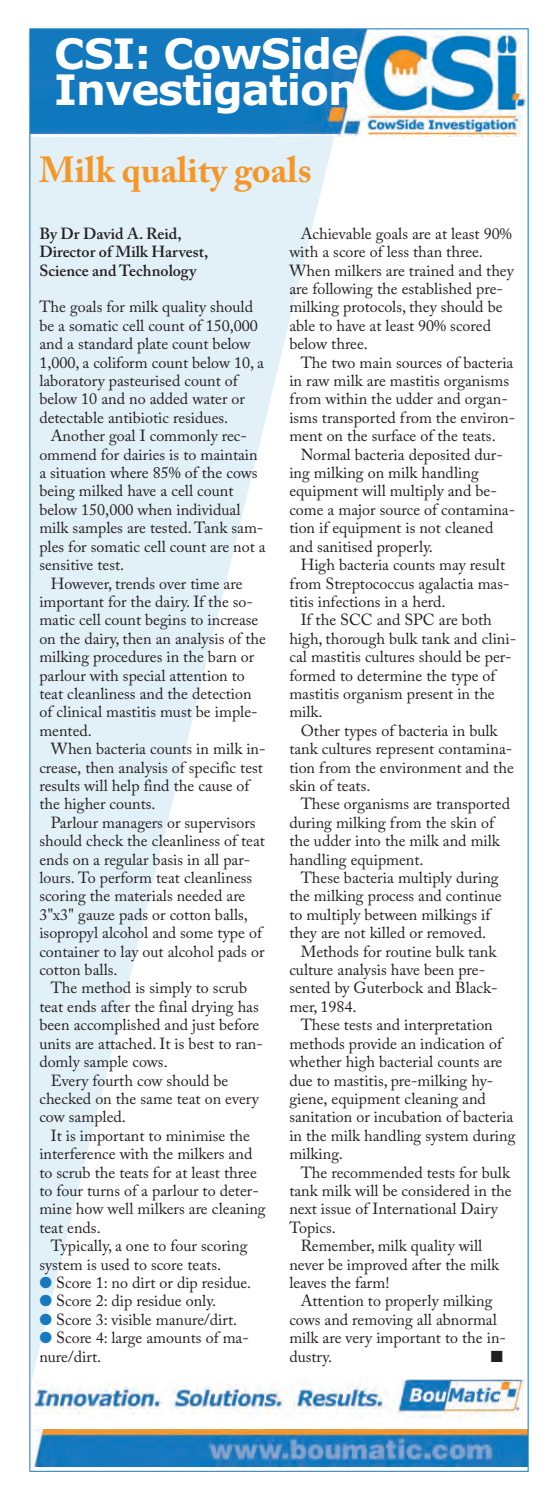
<style>
.page{position:relative;width:556px;height:1503px;background:#fff}
.page>*{position:absolute;margin:0;border:0;box-sizing:border-box;transform-origin:0 0}
.t1{font:700 42px/36px "Verdana";letter-spacing:-.025em;color:#fff}
.t2{font:700 36px "Adobe Caslon Pro";color:#f59728}
.t3{font:16px/18.4px "Adobe Caslon Pro";color:#231f20}
.t4{font:600 16px/18.4px "Adobe Caslon Pro";color:#231f20}
.t5{font:16px "Zapf Dingbats ITC";color:#231f20}
.s1{color:#1778bd}
</style>
<div class="page">
<div style="left:29px;top:1429px;width:498px;height:42px;background:linear-gradient(to right,#fff,#fff)"></div>
<img style="left:31px;top:1429px;width:495px;height:37px">
<svg style="left:28px;top:33px;width:306px;height:1348px;fill:#e2f0f8"></svg>
<img style="left:31px;top:30px;width:495px;height:107px">
<img style="left:34px;top:1379px;width:489px;height:38px">
<p class="t1" style="left:54px;top:37px;width:306px">CSI: CowSide<br>Investigation</p>
<p class="t2" style="left:39px;top:156px;width:274px">Milk quality goals</p>
<p class="t4" style="left:39px;top:226px;width:170px">By Dr David A. Reid,<br>Director of Milk Harvest,<br>Science and Technology</p>
<p class="t3" style="left:39px;top:300px;width:215px">The goals for milk quality should</p>
<p class="t3" style="left:39px;top:318px;width:220px">be a somatic cell count of 150,000</p>
<p class="t3" style="left:39px;top:336px;width:212px">and a standard plate count below</p>
<p class="t3" style="left:39px;top:355px;width:226px">1,000, a coliform count below 10, a</p>
<p class="t3" style="left:39px;top:373px;width:200px">laboratory pasteurised count of</p>
<p class="t3" style="left:39px;top:392px;width:207px">below 10 and no added water or</p>
<p class="t3" style="left:39px;top:410px;width:190px">detectable antibiotic residues.</p>
<p class="t3" style="left:51px;top:428px;width:198px">Another goal I commonly rec-</p>
<p class="t3" style="left:39px;top:447px;width:220px">ommend for dairies is to maintain</p>
<p class="t3" style="left:39px;top:465px;width:220px">a situation where 85% of the cows</p>
<p class="t3" style="left:39px;top:484px;width:195px">being milked have a cell count</p>
<p class="t3" style="left:39px;top:502px;width:202px">below 150,000 when individual</p>
<p class="t3" style="left:39px;top:520px;width:225px">milk samples are tested. Tank sam-</p>
<p class="t3" style="left:39px;top:539px;width:228px">ples for somatic cell count are not a</p>
<p class="t3" style="left:39px;top:557px;width:86px">sensitive test.</p>
<p class="t3" style="left:51px;top:576px;width:193px">However, trends over time are</p>
<p class="t3" style="left:39px;top:594px;width:215px">important for the dairy. If the so-</p>
<p class="t3" style="left:39px;top:612px;width:220px">matic cell count begins to increase</p>
<p class="t3" style="left:39px;top:631px;width:228px">on the dairy, then an analysis of the</p>
<p class="t3" style="left:39px;top:649px;width:216px">milking procedures in the barn or</p>
<p class="t3" style="left:39px;top:668px;width:207px">parlour with special attention to</p>
<p class="t3" style="left:39px;top:686px;width:213px">teat cleanliness and the detection</p>
<p class="t3" style="left:39px;top:704px;width:220px">of clinical mastitis must be imple-</p>
<p class="t3" style="left:39px;top:723px;width:54px">mented.</p>
<p class="t3" style="left:51px;top:741px;width:216px">When bacteria counts in milk in-</p>
<p class="t3" style="left:39px;top:760px;width:225px">crease, then analysis of specific test</p>
<p class="t3" style="left:39px;top:778px;width:212px">results will help find the cause of</p>
<p class="t3" style="left:39px;top:796px;width:118px">the higher counts.</p>
<p class="t3" style="left:51px;top:815px;width:206px">Parlour managers or supervisors</p>
<p class="t3" style="left:39px;top:833px;width:227px">should check the cleanliness of teat</p>
<p class="t3" style="left:39px;top:852px;width:212px">ends on a regular basis in all par-</p>
<p class="t3" style="left:39px;top:870px;width:214px">lours. To perform teat cleanliness</p>
<p class="t3" style="left:39px;top:888px;width:207px">scoring the materials needed are</p>
<p class="t3" style="left:39px;top:907px;width:210px">3"x3" gauze pads or cotton balls,</p>
<p class="t3" style="left:39px;top:925px;width:224px">isopropyl alcohol and some type of</p>
<p class="t3" style="left:39px;top:944px;width:226px">container to lay out alcohol pads or</p>
<p class="t3" style="left:39px;top:962px;width:80px">cotton balls.</p>
<p class="t3" style="left:51px;top:980px;width:198px">The method is simply to scrub</p>
<p class="t3" style="left:39px;top:999px;width:221px">teat ends after the final drying has</p>
<p class="t3" style="left:39px;top:1017px;width:221px">been accomplished and just before</p>
<p class="t3" style="left:39px;top:1036px;width:225px">units are attached. It is best to ran-</p>
<p class="t3" style="left:39px;top:1054px;width:130px">domly sample cows.</p>
<p class="t3" style="left:51px;top:1072px;width:179px">Every fourth cow should be</p>
<p class="t3" style="left:39px;top:1091px;width:221px">checked on the same teat on every</p>
<p class="t3" style="left:39px;top:1109px;width:88px">cow sampled.</p>
<p class="t3" style="left:51px;top:1128px;width:201px">It is important to minimise the</p>
<p class="t3" style="left:39px;top:1146px;width:214px">interference with the milkers and</p>
<p class="t3" style="left:39px;top:1164px;width:219px">to scrub the teats for at least three</p>
<p class="t3" style="left:39px;top:1183px;width:221px">to four turns of a parlour to deter-</p>
<p class="t3" style="left:39px;top:1201px;width:228px">mine how well milkers are cleaning</p>
<p class="t3" style="left:39px;top:1220px;width:63px">teat ends.</p>
<p class="t3" style="left:51px;top:1238px;width:198px">Typically, a one to four scoring</p>
<p class="t3" style="left:39px;top:1256px;width:183px">system is used to score teats.</p>
<p class="t3" style="left:39px;top:1275px;width:213px"><span class="s1">●</span> Score 1: no dirt or dip residue.</p>
<p class="t3" style="left:39px;top:1293px;width:178px"><span class="s1">●</span> Score 2: dip residue only.</p>
<p class="t3" style="left:39px;top:1312px;width:199px"><span class="s1">●</span> Score 3: visible manure/dirt.</p>
<p class="t3" style="left:39px;top:1330px;width:211px"><span class="s1">●</span> Score 4: large amounts of ma&shy;nure/dirt.</p>
<p class="t3" style="left:300px;top:226px;width:213px">Achievable goals are at least 90%</p>
<p class="t3" style="left:289px;top:244px;width:195px">with a score of less than three.</p>
<p class="t3" style="left:289px;top:263px;width:226px">When milkers are trained and they</p>
<p class="t3" style="left:289px;top:281px;width:215px">are following the established pre-</p>
<p class="t3" style="left:289px;top:300px;width:215px">milking protocols, they should be</p>
<p class="t3" style="left:289px;top:318px;width:203px">able to have at least 90% scored</p>
<p class="t3" style="left:289px;top:336px;width:80px">below three.</p>
<p class="t3" style="left:300px;top:355px;width:214px">The two main sources of bacteria</p>
<p class="t3" style="left:289px;top:373px;width:221px">in raw milk are mastitis organisms</p>
<p class="t3" style="left:289px;top:392px;width:220px">from within the udder and organ-</p>
<p class="t3" style="left:289px;top:410px;width:227px">isms transported from the environ-</p>
<p class="t3" style="left:289px;top:428px;width:208px">ment on the surface of the teats.</p>
<p class="t3" style="left:300px;top:447px;width:204px">Normal bacteria deposited dur-</p>
<p class="t3" style="left:289px;top:465px;width:191px">ing milking on milk handling</p>
<p class="t3" style="left:289px;top:484px;width:209px">equipment will multiply and be-</p>
<p class="t3" style="left:289px;top:502px;width:227px">come a major source of contamina-</p>
<p class="t3" style="left:289px;top:520px;width:205px">tion if equipment is not cleaned</p>
<p class="t3" style="left:289px;top:539px;width:145px">and sanitised properly.</p>
<p class="t3" style="left:300px;top:557px;width:206px">High bacteria counts may result</p>
<p class="t3" style="left:289px;top:576px;width:222px">from Streptococcus agalactia mas-</p>
<p class="t3" style="left:289px;top:594px;width:158px">titis infections in a herd.</p>
<p class="t3" style="left:300px;top:612px;width:192px">If the SCC and SPC are both</p>
<p class="t3" style="left:289px;top:631px;width:228px">high, thorough bulk tank and clini-</p>
<p class="t3" style="left:289px;top:649px;width:224px">cal mastitis cultures should be per-</p>
<p class="t3" style="left:289px;top:668px;width:208px">formed to determine the type of</p>
<p class="t3" style="left:289px;top:686px;width:207px">mastitis organism present in the</p>
<p class="t3" style="left:289px;top:704px;width:35px">milk.</p>
<p class="t3" style="left:300px;top:723px;width:198px">Other types of bacteria in bulk</p>
<p class="t3" style="left:289px;top:741px;width:224px">tank cultures represent contamina-</p>
<p class="t3" style="left:289px;top:760px;width:226px">tion from the environment and the</p>
<p class="t3" style="left:289px;top:778px;width:83px">skin of teats.</p>
<p class="t3" style="left:300px;top:796px;width:211px">These organisms are transported</p>
<p class="t3" style="left:289px;top:815px;width:206px">during milking from the skin of</p>
<p class="t3" style="left:289px;top:833px;width:212px">the udder into the milk and milk</p>
<p class="t3" style="left:289px;top:852px;width:136px">handling equipment.</p>
<p class="t3" style="left:300px;top:870px;width:199px">These bacteria multiply during</p>
<p class="t3" style="left:289px;top:888px;width:214px">the milking process and continue</p>
<p class="t3" style="left:289px;top:907px;width:202px">to multiply between milkings if</p>
<p class="t3" style="left:289px;top:925px;width:198px">they are not killed or removed.</p>
<p class="t3" style="left:300px;top:944px;width:197px">Methods for routine bulk tank</p>
<p class="t3" style="left:289px;top:962px;width:197px">culture analysis have been pre-</p>
<p class="t3" style="left:289px;top:980px;width:210px">sented by Guterbock and Black-</p>
<p class="t3" style="left:289px;top:999px;width:69px">mer, 1984.</p>
<p class="t3" style="left:300px;top:1017px;width:193px">These tests and interpretation</p>
<p class="t3" style="left:289px;top:1036px;width:214px">methods provide an indication of</p>
<p class="t3" style="left:289px;top:1054px;width:214px">whether high bacterial counts are</p>
<p class="t3" style="left:289px;top:1072px;width:205px">due to mastitis, pre-milking hy-</p>
<p class="t3" style="left:289px;top:1091px;width:198px">giene, equipment cleaning and</p>
<p class="t3" style="left:289px;top:1109px;width:225px">sanitation or incubation of bacteria</p>
<p class="t3" style="left:289px;top:1128px;width:228px">in the milk handling system during</p>
<p class="t3" style="left:289px;top:1146px;width:55px">milking.</p>
<p class="t3" style="left:300px;top:1164px;width:211px">The recommended tests for bulk</p>
<p class="t3" style="left:289px;top:1183px;width:224px">tank milk will be considered in the</p>
<p class="t3" style="left:289px;top:1201px;width:210px">next issue of International Dairy</p>
<p class="t3" style="left:289px;top:1220px;width:48px">Topics.</p>
<p class="t3" style="left:300px;top:1238px;width:183px">Remember, milk quality will</p>
<p class="t3" style="left:289px;top:1256px;width:211px">never be improved after the milk</p>
<p class="t3" style="left:289px;top:1275px;width:102px">leaves the farm!</p>
<p class="t3" style="left:300px;top:1293px;width:193px">Attention to properly milking</p>
<p class="t3" style="left:289px;top:1312px;width:209px">cows and removing all abnormal</p>
<p class="t3" style="left:289px;top:1330px;width:218px">milk are very important to the in-</p>
<p class="t3" style="left:289px;top:1348px;width:44px">dustry.</p>
<p class="t5" style="left:491px;top:1346px;width:14px">■</p>
</div>
